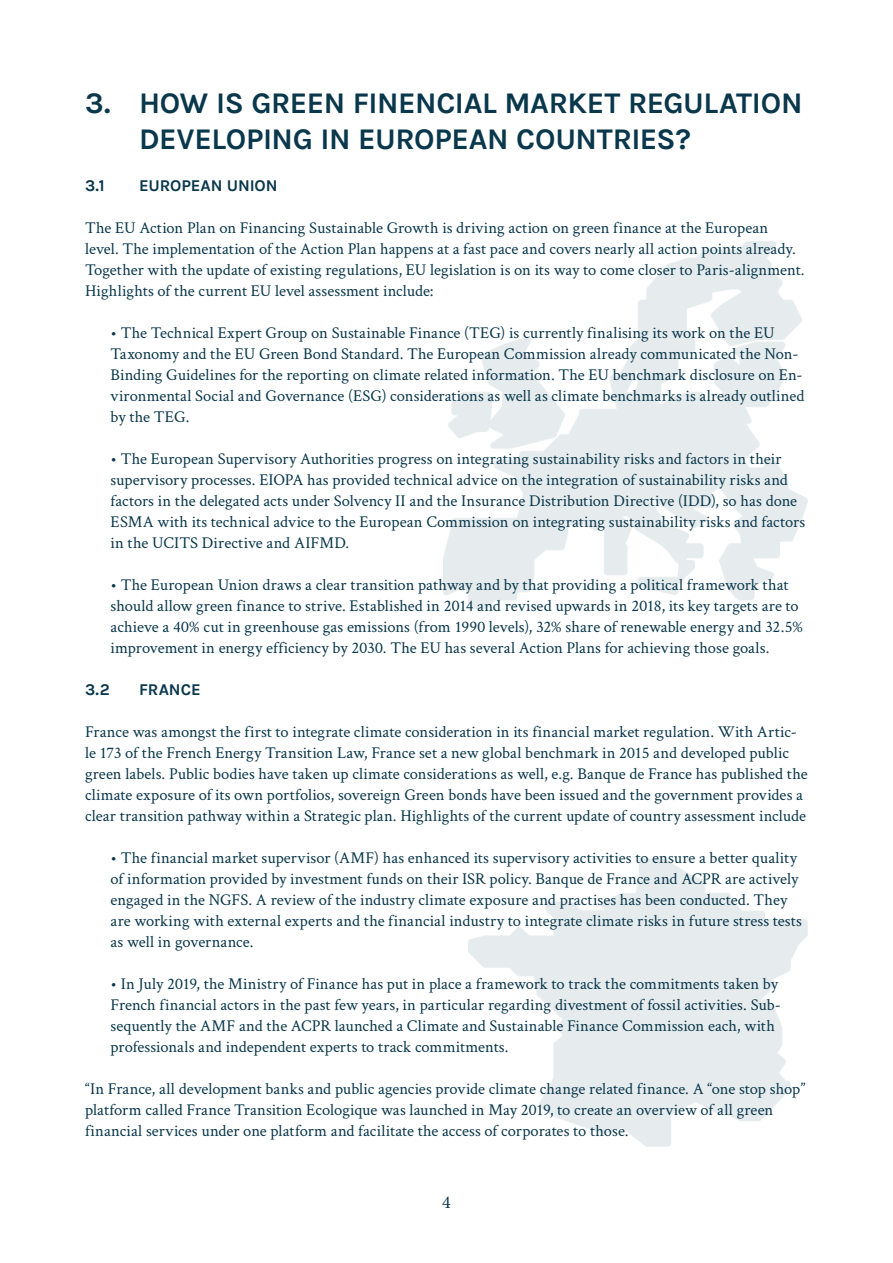
<style>
.page{position:relative;width:893px;height:1263px;background:#fff}
.page>*{position:absolute;margin:0;border:0;box-sizing:border-box;transform-origin:0 0}
.t1{font:700 30px "Karla";letter-spacing:-.015em;color:#09374b}
.t2{font:18px "Minion Pro";color:#09374b}
.t3{font:16.5px/21px "Crimson Text";letter-spacing:.005em;color:#09374b}
.t4{font:700 16.5px "Karla";letter-spacing:-.005em;color:#09374b}
</style>
<div class="page">
<img style="left:443px;top:242px;width:365px;height:367px">
<p class="t1" style="left:85px;top:85px;width:719px">3. HOW IS GREEN FINENCIAL MARKET REGULATION</p>
<p class="t1" style="left:139px;top:121px;width:553px">DEVELOPING IN EUROPEAN COUNTRIES?</p>
<p class="t4" style="left:85px;top:175px;width:21px">3.1</p>
<p class="t4" style="left:139px;top:175px;width:140px">EUROPEAN UNION</p>
<p class="t3" style="left:85px;top:216px;width:721px">The EU Action Plan on Financing Sustainable Growth is driving action on green finance at the European level. The implementation of the Action Plan happens at a fast pace and covers nearly all action points already.<br>Together with the update of existing regulations, EU legislation is on its way to come closer to Paris-alignment.<br>Highlights of the current EU level assessment include:</p>
<p class="t3" style="left:111px;top:321px;width:695px">• The Technical Expert Group on Sustainable Finance (TEG) is currently finalising its work on the EU Taxonomy and the EU Green Bond Standard. The European Commission already communicated the Non-Binding Guidelines for the reporting on climate related information. The EU benchmark disclosure on En&shy;vironmental Social and Governance (ESG) considerations as well as climate benchmarks is already outlined by the TEG.</p>
<p class="t3" style="left:111px;top:447px;width:696px">• The European Supervisory Authorities progress on integrating sustainability risks and factors in their supervisory processes. EIOPA has provided technical advice on the integration of sustainability risks and factors in the delegated acts under Solvency II and the Insurance Distribution Directive (IDD), so has done ESMA with its technical advice to the European Commission on integrating sustainability risks and factors in the UCITS Directive and AIFMD.</p>
<p class="t3" style="left:111px;top:573px;width:694px">• The European Union draws a clear transition pathway and by that providing a political framework that should allow green finance to strive. Established in 2014 and revised upwards in 2018, its key targets are to achieve a 40% cut in greenhouse gas emissions (from 1990 levels), 32% share of renewable energy and 32.5% improvement in energy efficiency by 2030. The EU has several Action Plans for achieving those goals.</p>
<p class="t4" style="left:85px;top:679px;width:26px">3.2</p>
<p class="t4" style="left:139px;top:679px;width:63px">FRANCE</p>
<p class="t3" style="left:85px;top:720px;width:724px">France was amongst the first to integrate climate consideration in its financial market regulation. With Artic&shy;le 173 of the French Energy Transition Law, France set a new global benchmark in 2015 and developed public green labels. Public bodies have taken up climate considerations as well, e.g. Banque de France has published the climate exposure of its own portfolios, sovereign Green bonds have been issued and the government provides a clear transition pathway within a Strategic plan. Highlights of the current update of country assessment include</p>
<p class="t3" style="left:111px;top:846px;width:693px">• The financial market supervisor (AMF) has enhanced its supervisory activities to ensure a better quality of information provided by investment funds on their ISR policy. Banque de France and ACPR are actively engaged in the NGFS. A review of the industry climate exposure and practises has been conducted. They are working with external experts and the financial industry to integrate climate risks in future stress tests as well in governance.</p>
<p class="t3" style="left:111px;top:972px;width:672px">• In July 2019, the Ministry of Finance has put in place a framework to track the commitments taken by French financial actors in the past few years, in particular regarding divestment of fossil activities. Sub&shy;sequently the AMF and the ACPR launched a Climate and Sustainable Finance Commission each, with professionals and independent experts to track commitments.</p>
<p class="t3" style="left:85px;top:1077px;width:722px">“In France, all development banks and public agencies provide climate change related finance. A “one stop shop” platform called France Transition Ecologique was launched in May 2019, to create an overview of all green financial services under one platform and facilitate the access of corporates to those.</p>
<p class="t2" style="left:442px;top:1190px;width:10px">4</p>
</div>
